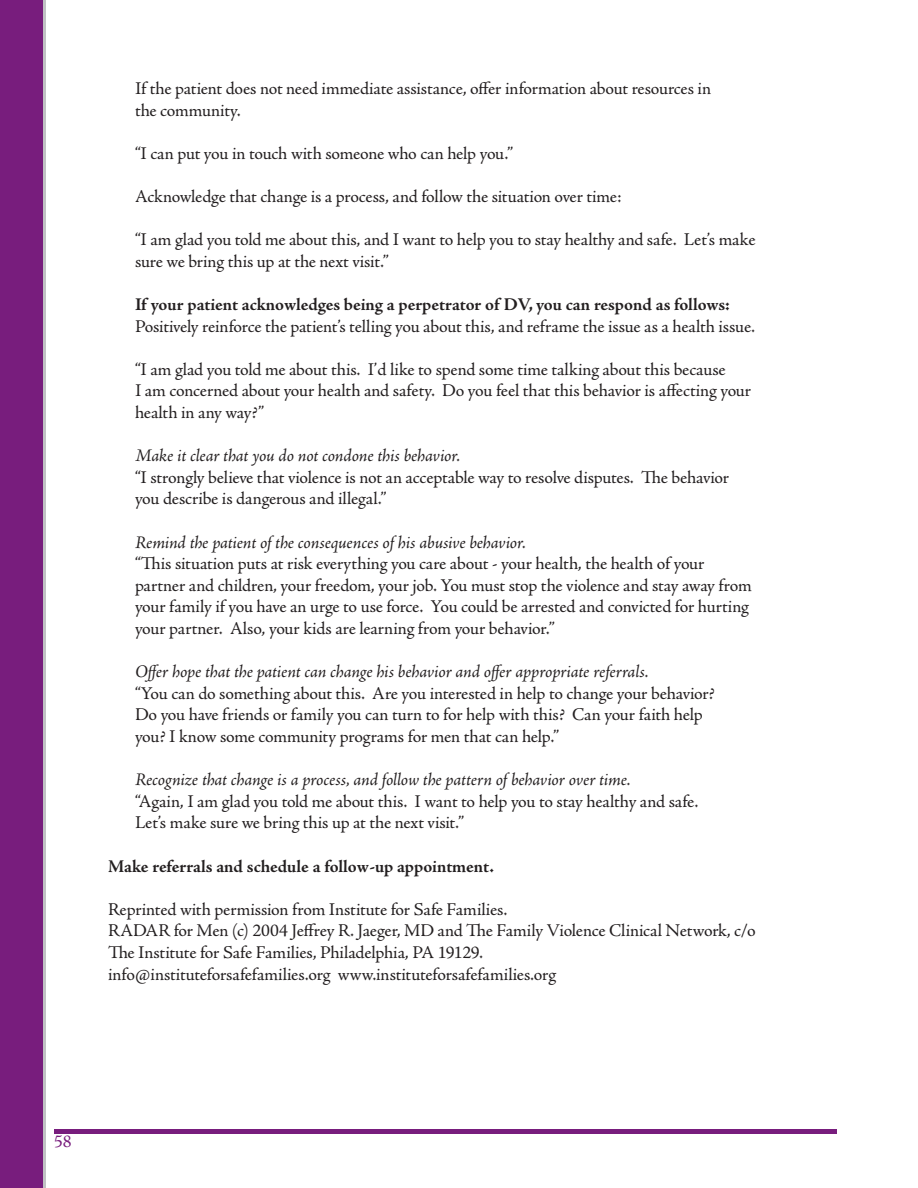
<style>
.page{position:relative;width:918px;height:1188px;background:#fff}
.page>*{position:absolute;margin:0;border:0;box-sizing:border-box;transform-origin:0 0}
.t1{font:18px/21.6px "Adobe Jenson Pro";letter-spacing:-.01em;color:#231f20}
.t2{font:italic 18px "Adobe Jenson Pro";letter-spacing:-.01em;color:#231f20}
.t3{font:700 18px "Adobe Jenson Pro";letter-spacing:-.005em;color:#231f20}
.t4{font:18px "Adobe Jenson Pro";color:#781d7d}
</style>
<div class="page">
<div style="left:41px;top:0;width:5px;height:1188px;background:#c1c2c4"></div>
<div style="left:0;top:0;width:43px;height:1188px;background:#781d7d"></div>
<hr style="left:54px;top:1130px;width:783px;height:4px;background:#781d7d">
<p class="t1" style="left:135px;top:78px;width:578px">If the patient does not need immediate assistance, offer information about resources in the community.</p>
<p class="t1" style="left:135px;top:143px;width:380px">“I can put you in touch with someone who can help you.”</p>
<p class="t1" style="left:135px;top:186px;width:488px">Acknowledge that change is a process, and follow the situation over time:</p>
<p class="t1" style="left:135px;top:229px;width:622px">“I am glad you told me about this, and I want to help you to stay healthy and safe. Let’s make sure we bring this up at the next visit.”</p>
<p class="t3" style="left:135px;top:294px;width:596px">If your patient acknowledges being a perpetrator of DV, you can respond as follows:</p>
<p class="t1" style="left:135px;top:315px;width:622px">Positively reinforce the patient’s telling you about this, and reframe the issue as a health issue.</p>
<p class="t1" style="left:135px;top:359px;width:618px">“I am glad you told me about this. I’d like to spend some time talking about this because<br>I am concerned about your health and safety. Do you feel that this behavior is affecting your health in any way?”</p>
<p class="t2" style="left:135px;top:445px;width:327px">Make it clear that you do not condone this behavior.</p>
<p class="t1" style="left:135px;top:467px;width:596px">“I strongly believe that violence is not an acceptable way to resolve disputes. The behavior you describe is dangerous and illegal.”</p>
<p class="t2" style="left:135px;top:532px;width:392px">Remind the patient of the consequences of his abusive behavior.</p>
<p class="t1" style="left:135px;top:553px;width:618px">“This situation puts at risk everything you care about - your health, the health of your partner and children, your freedom, your job. You must stop the violence and stay away from your family if you have an urge to use force. You could be arrested and convicted for hurting your partner. Also, your kids are learning from your behavior.”</p>
<p class="t2" style="left:135px;top:661px;width:515px">Offer hope that the patient can change his behavior and offer appropriate referrals.</p>
<p class="t1" style="left:135px;top:683px;width:581px">“You can do something about this. Are you interested in help to change your behavior?<br>Do you have friends or family you can turn to for help with this? Can your faith help you? I know some community programs for men that can help.”</p>
<p class="t2" style="left:135px;top:769px;width:497px">Recognize that change is a process, and follow the pattern of behavior over time.</p>
<p class="t1" style="left:135px;top:791px;width:565px">“Again, I am glad you told me about this. I want to help you to stay healthy and safe.<br>Let’s make sure we bring this up at the next visit.”</p>
<p class="t3" style="left:108px;top:856px;width:387px">Make referrals and schedule a follow-up appointment.</p>
<p class="t1" style="left:108px;top:899px;width:649px">Reprinted with permission from Institute for Safe Families.<br>RADAR for Men (c) 2004 Jeffrey R. Jaeger, MD and The Family Violence Clinical Network, c/o The Institute for Safe Families, Philadelphia, PA 19129.<br>info@instituteforsafefamilies.org www.instituteforsafefamilies.org</p>
<p class="t4" style="left:54px;top:1131px;width:19px">58</p>
</div>
